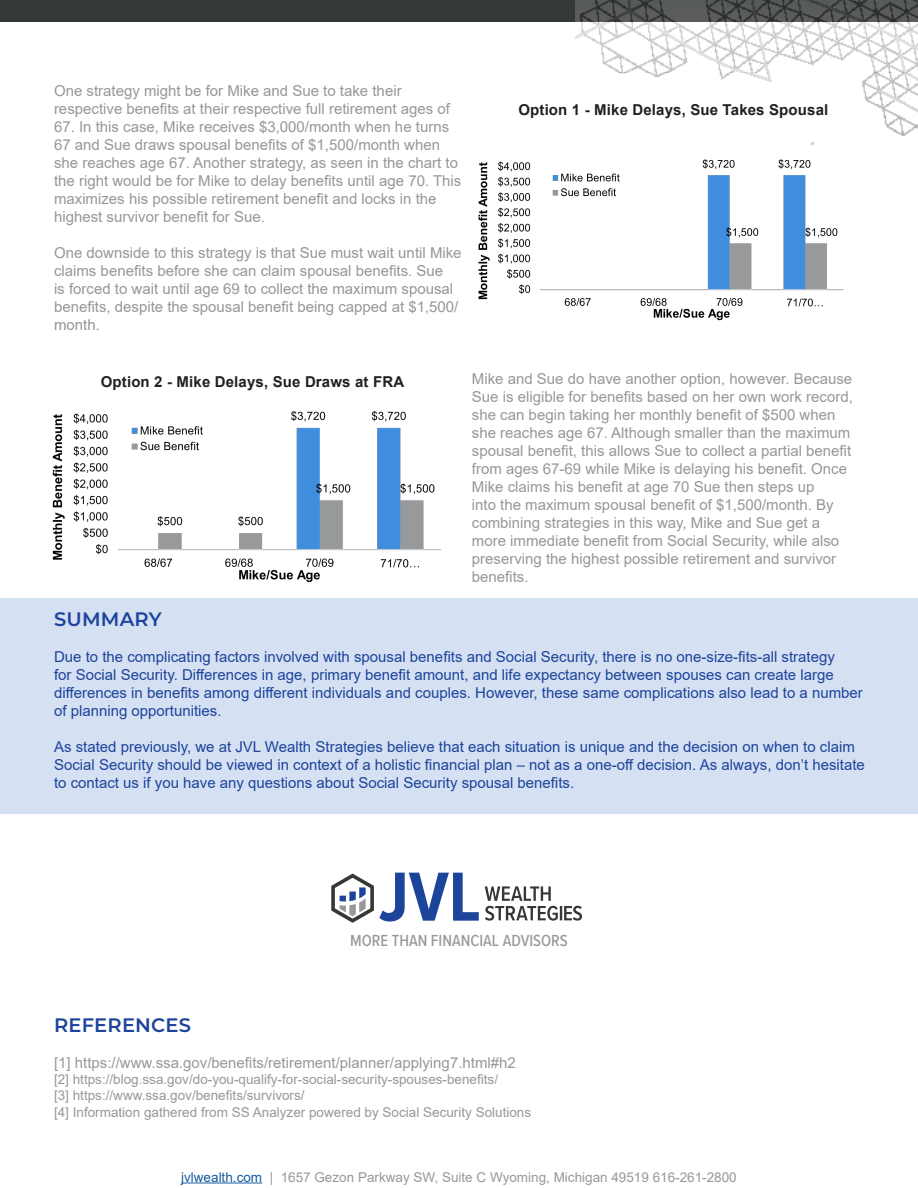
<style>
.page{position:relative;width:918px;height:1188px;background:#fff}
.page>*{position:absolute;margin:0;border:0;box-sizing:border-box;transform-origin:0 0}
.t1{font:600 19.5px "Montserrat";letter-spacing:.01em;color:#1d449b}
.t2{font:500 16.65px "Proxima Nova Cond";color:#96989a}
.t3{font:15px/18px "Arial";color:#959799}
.t4{font:15px/18px "Arial";color:#1d449b}
._2nd_Line_indent{font:15px "Arial";color:#96989a}
.t5{font:700 15px "Arial";letter-spacing:.01em;color:#231f20}
._2nd_Line_indent-2{font:13.5px "Arial";color:#96989a}
.s1{color:#175d9e}
</style>
<div class="page">
<div style="left:0;top:598px;width:918px;height:216px;background:#d5e0f2"></div>
<div style="left:0;top:0;width:918px;height:22px;background:#353935"></div>
<svg style="left:485px;top:886px;width:97px;height:35px"></svg>
<svg style="left:331px;top:873px;width:148px;height:50px"></svg>
<img style="left:576px;top:0;width:342px;height:136px">
<img style="left:478px;top:117px;width:374px;height:204px">
<img style="left:52px;top:411px;width:389px;height:172px">
<hr style="left:181px;top:1183px;width:81px;height:1px;background:#175d9e">
<p class="t3" style="left:54px;top:82px;width:397px">One strategy might be for Mike and Sue to take their respective benefits at their respective full retirement ages of</p>
<p class="t3" style="left:54px;top:118px;width:409px">67. In this case, Mike receives $3,000/month when he turns 67 and Sue draws spousal benefits of $1,500/month when she reaches age 67. Another strategy, as seen in the chart to the right would be for Mike to delay benefits until age 70. This maximizes his possible retirement benefit and locks in the highest survivor benefit for Sue.</p>
<p class="t3" style="left:54px;top:244px;width:409px">One downside to this strategy is that Sue must wait until Mike claims benefits before she can claim spousal benefits. Sue<br>is forced to wait until age 69 to collect the maximum spousal benefits, despite the spousal benefit being capped at $1,500/ month.</p>
<p class="t5" style="left:518px;top:99px;width:311px">Option 1 - Mike Delays, Sue Takes Spousal</p>
<p class="t5" style="left:101px;top:371px;width:305px">Option 2 - Mike Delays, Sue Draws at FRA</p>
<p class="t3" style="left:472px;top:370px;width:382px">Mike and Sue do have another option, however. Because Sue is eligible for benefits based on her own work record, she can begin taking her monthly benefit of $500 when she reaches age 67. Although smaller than the maximum spousal benefit, this allows Sue to collect a partial benefit from ages 67-69 while Mike is delaying his benefit. Once Mike claims his benefit at age 70 Sue then steps up<br>into the maximum spousal benefit of $1,500/month. By combining strategies in this way, Mike and Sue get a more immediate benefit from Social Security, while also preserving the highest possible retirement and survivor benefits.</p>
<p class="t1" style="left:54px;top:605px;width:109px">SUMMARY</p>
<p class="t4" style="left:54px;top:647px;width:810px">Due to the complicating factors involved with spousal benefits and Social Security, there is no one-size-fits-all strategy<br>for Social Security. Differences in age, primary benefit amount, and life expectancy between spouses can create large differences in benefits among different individuals and couples. However, these same complications also lead to a number of planning opportunities.</p>
<p class="t4" style="left:54px;top:737px;width:812px">As stated previously, we at JVL Wealth Strategies believe that each situation is unique and the decision on when to claim<br>Social Security should be viewed in context of a holistic financial plan – not as a one-off decision. As always, don’t hesitate to contact us if you have any questions about Social Security spousal benefits.</p>
<p class="t2" style="left:350px;top:928px;width:219px">MORE THAN FINANCIAL ADVISORS</p>
<p class="t1" style="left:54px;top:1011px;width:139px">REFERENCES</p>
<p class="_2nd_Line_indent" style="left:54px;top:1052px;width:463px">[1] https://www.ssa.gov/benefits/retirement/planner/applying7.html#h2</p>
<p class="_2nd_Line_indent-2" style="left:54px;top:1070px;width:446px">[2] https://blog.ssa.gov/do-you-qualify-for-social-security-spouses-benefits/</p>
<p class="_2nd_Line_indent-2" style="left:54px;top:1086px;width:252px">[3] https://www.ssa.gov/benefits/survivors/</p>
<p class="_2nd_Line_indent-2" style="left:54px;top:1102px;width:479px">[4] Information gathered from SS Analyzer powered by Social Security Solutions</p>
<p class="_2nd_Line_indent-2" style="left:181px;top:1168px;width:557px"><span class="s1">jvlwealth.com</span> | 1657 Gezon Parkway SW, Suite C Wyoming, Michigan 49519 616-261-2800</p>
</div>
